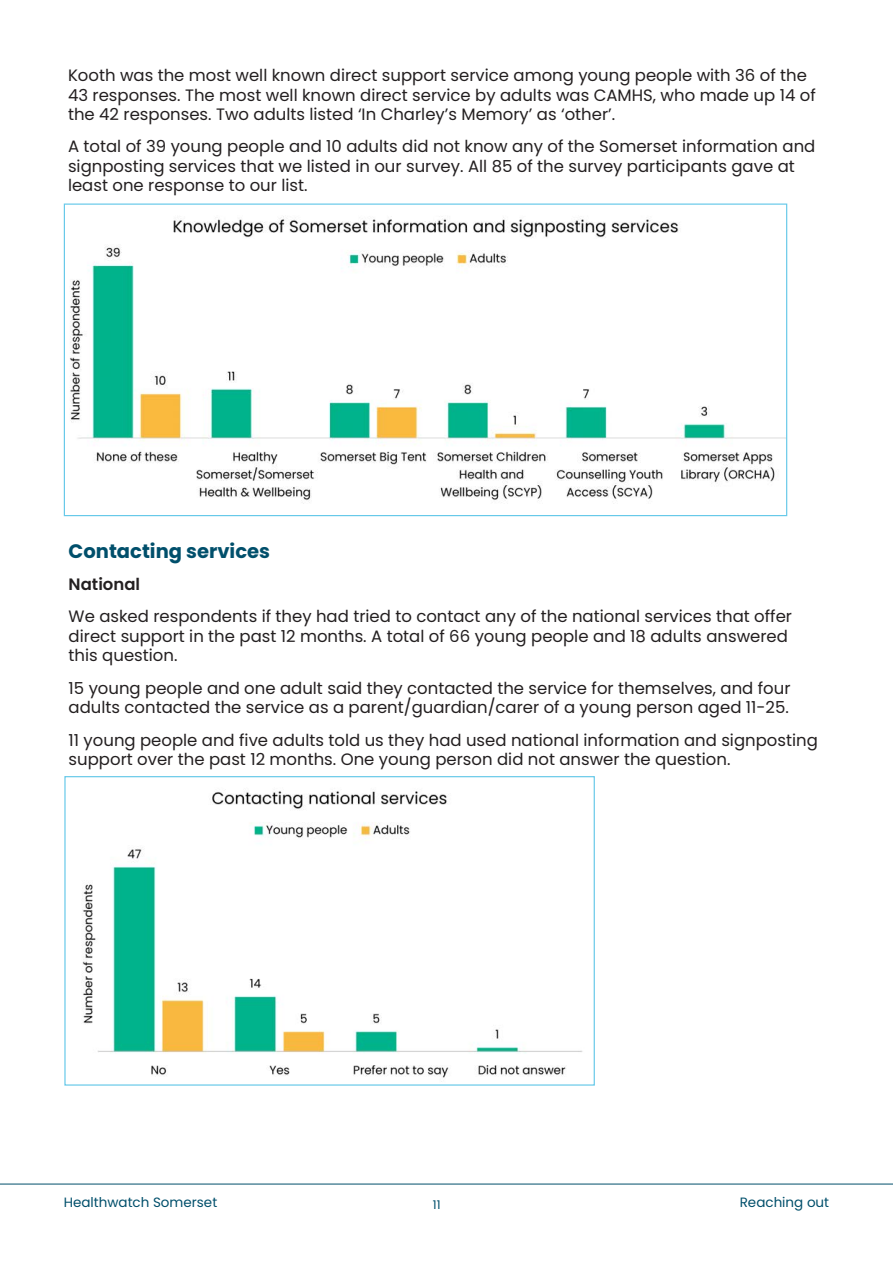
<style>
.page{position:relative;width:893px;height:1263px;background:#fff}
.page>*{position:absolute;margin:0;border:0;box-sizing:border-box;transform-origin:0 0}
.Content_paragraphs{font:700 19.5px "Poppins";color:#004f6b}
.Content_paragraphs-2{font:16.5px/19.5px "Poppins";color:#231f20}
.Content_paragraphs-3{font:600 16.5px "Poppins";color:#231f20}
.t1{font:13.5px "Poppins";color:#004f6b}
.t2{font:12px "Poppins";color:#004f6b}
</style>
<div class="page">
<hr style="left:0;top:1184px;width:893px;height:1px;background:#004f6b">
<img style="left:70px;top:216px;width:715px;height:288px">
<img style="left:82px;top:791px;width:501px;height:291px">
<div style="left:64px;top:776px;width:531px;height:310px;border:1px solid #67c9e9"></div>
<p class="Content_paragraphs-2" style="left:68px;top:66px;width:749px">Kooth was the most well known direct support service among young people with 36 of the<br>43 responses. The most well known direct service by adults was CAMHS, who made up 14 of the 42 responses. Two adults listed ‘In Charley’s Memory’ as ‘other’.</p>
<p class="Content_paragraphs-2" style="left:68px;top:137px;width:749px">A total of 39 young people and 10 adults did not know any of the Somerset information and signposting services that we listed in our survey. All 85 of the survey participants gave at least one response to our list.</p>
<p class="Content_paragraphs" style="left:69px;top:540px;width:203px">Contacting services</p>
<p class="Content_paragraphs-3" style="left:69px;top:575px;width:73px">National</p>
<p class="Content_paragraphs-2" style="left:69px;top:607px;width:725px">We asked respondents if they had tried to contact any of the national services that offer direct support in the past 12 months. A total of 66 young people and 18 adults answered this question.</p>
<p class="Content_paragraphs-2" style="left:69px;top:678px;width:723px">15 young people and one adult said they contacted the service for themselves, and four adults contacted the service as a parent/guardian/carer of a young person aged 11-25.</p>
<p class="Content_paragraphs-2" style="left:69px;top:730px;width:751px">11 young people and five adults told us they had used national information and signposting support over the past 12 months. One young person did not answer the question.</p>
<p class="t1" style="left:64px;top:1194px;width:155px">Healthwatch Somerset</p>
<p class="t2" style="left:433px;top:1198px;width:9px">11</p>
<p class="t1" style="left:740px;top:1194px;width:91px">Reaching out</p>
</div>
